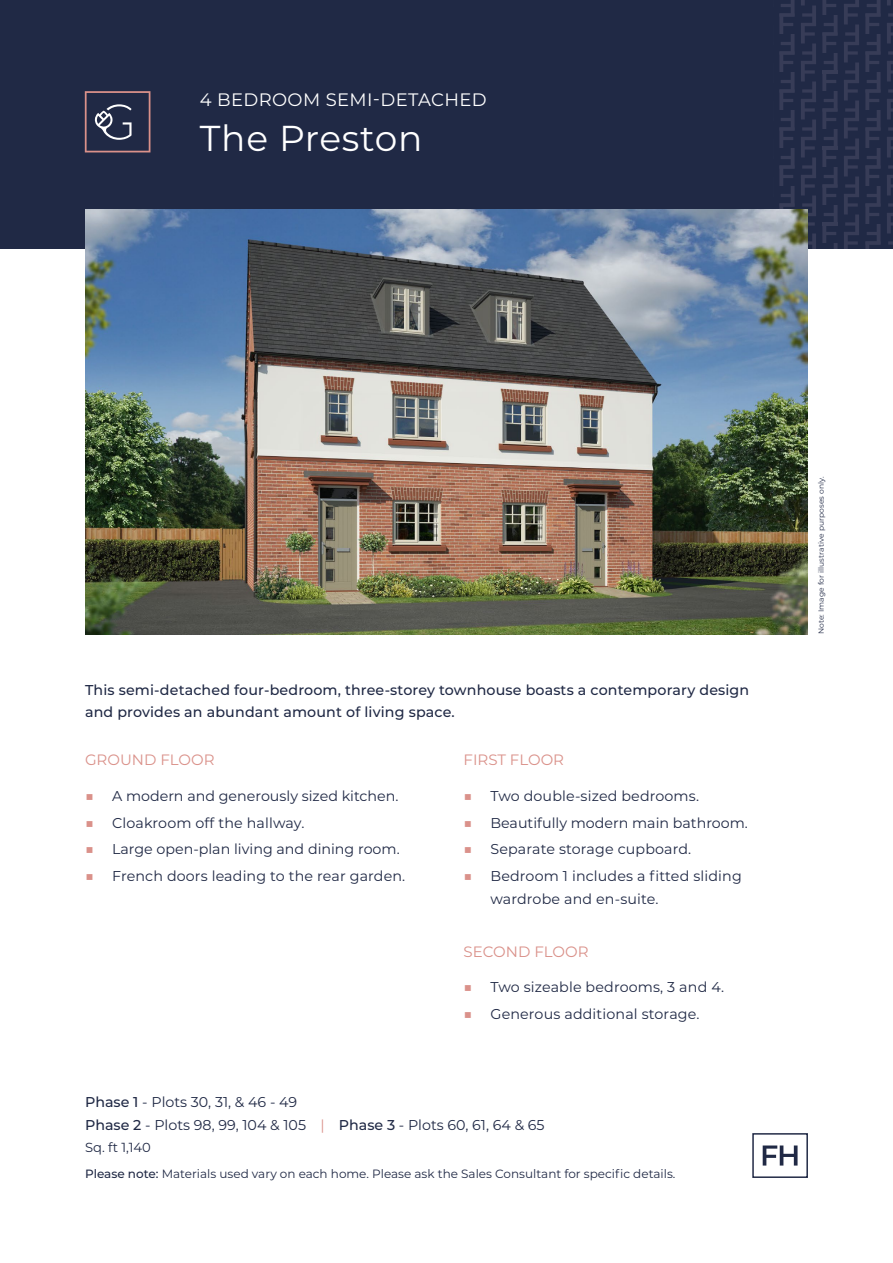
<style>
.page{position:relative;width:893px;height:1263px;background:#fff}
.page>*{position:absolute;margin:0;border:0;box-sizing:border-box;transform-origin:0 0}
.t1{font:36px "Montserrat";letter-spacing:.02em;color:#fff}
.t2{font:18px "Montserrat";letter-spacing:.02em;color:#fff}
.t3{font:15px "Montserrat";color:#da918a}
.t4{font:14.25px/22.5px "Montserrat";color:#202945}
.t5{font:500 14.25px/22.5px "Montserrat";letter-spacing:.01em;color:#202945}
.t6{font:13.2px "Montserrat";color:#202945}
.t7{font:12px "Montserrat";color:#202945}
.t8{font:7.5px "Montserrat";letter-spacing:.01em;color:#202945}
.s1{font-size:15px;color:#da918a}
.s2{font-weight:500}
.s3{color:#da918a}
</style>
<div class="page">
<div style="left:0;top:0;width:893px;height:248px;background:#202945"></div>
<svg style="left:779px;top:0;width:114px;height:248px"></svg>
<div style="left:752px;top:1133px;width:56px;height:45px;border:1px solid #202945"></div>
<svg style="left:763px;top:1145px;width:34px;height:20px"></svg>
<img style="left:85px;top:209px;width:723px;height:425px">
<svg style="left:85px;top:91px;width:65px;height:61px"></svg>
<p class="t2" style="left:200px;top:87px;width:288px">4 BEDROOM SEMI-DETACHED</p>
<h1 class="t1" style="left:200px;top:113px;width:224px">The Preston</h1>
<p class="t5" style="left:85px;top:678px;width:666px">This semi-detached four-bedroom, three-storey townhouse boasts a contemporary design and provides an abundant amount of living space.</p>
<p class="t3" style="left:85px;top:750px;width:131px">GROUND FLOOR</p>
<p class="t4" style="left:85px;top:784px;width:315px"><span class="s1">■</span> A modern and generously sized kitchen.</p>
<p class="t4" style="left:85px;top:811px;width:221px"><span class="s1">■</span> Cloakroom off the hallway.</p>
<p class="t4" style="left:85px;top:837px;width:316px"><span class="s1">■</span> Large open-plan living and dining room.</p>
<p class="t4" style="left:85px;top:864px;width:322px"><span class="s1">■</span> French doors leading to the rear garden.</p>
<p class="t3" style="left:463px;top:750px;width:102px">FIRST FLOOR</p>
<p class="t4" style="left:463px;top:784px;width:237px"><span class="s1">■</span> Two double-sized bedrooms.</p>
<p class="t4" style="left:463px;top:811px;width:286px"><span class="s1">■</span> Beautifully modern main bathroom.</p>
<p class="t4" style="left:463px;top:837px;width:229px"><span class="s1">■</span> Separate storage cupboard.</p>
<p class="t4" style="left:490px;top:864px;width:253px;text-indent:-27px"><span class="s1">■</span> Bedroom 1 includes a fitted sliding wardrobe and en-suite.</p>
<p class="t3" style="left:463px;top:941px;width:126px">SECOND FLOOR</p>
<p class="t4" style="left:463px;top:975px;width:262px"><span class="s1">■</span> Two sizeable bedrooms, 3 and 4.</p>
<p class="t4" style="left:463px;top:1002px;width:238px"><span class="s1">■</span> Generous additional storage.</p>
<p class="t4" style="left:85px;top:1090px;width:461px"><span class="s2">Phase 1</span> - Plots 30, 31, &amp; 46 - 49<br><span class="s2">Phase 2</span> - Plots 98, 99, 104 &amp; 105 <span class="s3">|</span> <span class="s2">Phase 3</span> - Plots 60, 61, 64 &amp; 65</p>
<p class="t6" style="left:85px;top:1139px;width:67px">Sq. ft 1,140</p>
<p class="t7" style="left:85px;top:1165px;width:592px"><span class="s2">Please note:</span> Materials used vary on each home. Please ask the Sales Consultant for specific details.</p>
<p class="t8" style="left:816px;top:634px;width:159px;rotate:-90deg">Note: Image for illustrative purposes only.</p>
</div>
